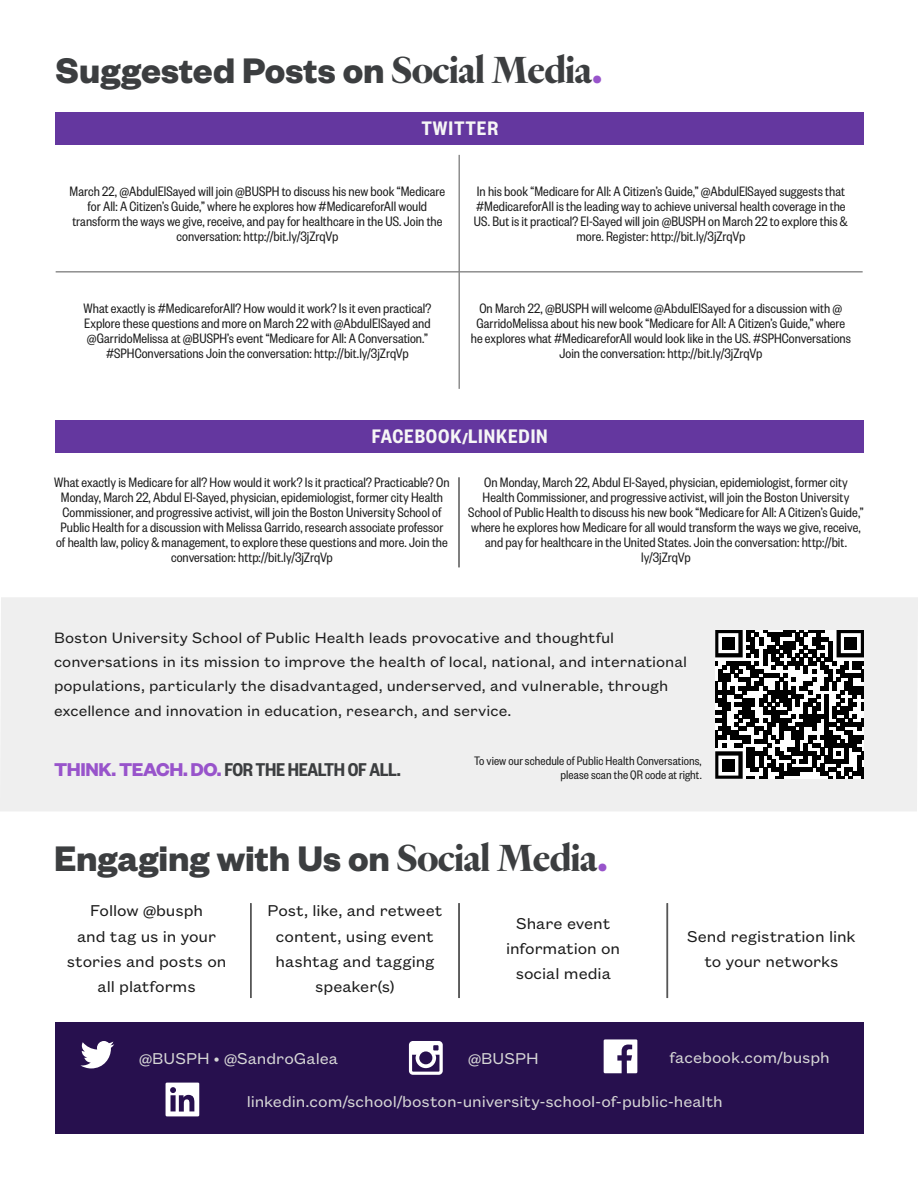
<style>
.page{position:relative;width:918px;height:1188px;background:#fff}
.page>*{position:absolute;margin:0;border:0;box-sizing:border-box;transform-origin:0 0}
.t1{font:700 39px "Founders Grotesk";color:#3c3e40}
.t2{font:600 21.45px "Founders Grotesk Cond";letter-spacing:.04em;color:#f6f6f6}
.t3{font:600 20.4px "Founders Grotesk Cond";letter-spacing:-.02em;color:#3c3e40}
.t4{font:17.25px/25px "Founders Grotesk Text";letter-spacing:-.005em;color:#1c1c1c;text-align:center}
.t5{font:17.25px "Founders Grotesk Text";color:#d6d6d6}
.t6{font:16.5px/24.3px "Founders Grotesk Text";color:#1c1c1c}
.t7{font:15px/15px "Founders Grotesk Cond";color:#1c1c1c;text-align:center}
.t8{font:13.5px/13.5px "Founders Grotesk Cond";letter-spacing:.005em;color:#1c1c1c;text-align:right}
.s1{font-family:"Heldane Display"}
.s2{font-family:"Heldane Display";color:#9854cb}
.s3{font-family:"Founders Grotesk";font-weight:700;font-size:15.3px}
.s4{font-family:"Founders Grotesk";font-weight:700;color:#9854cb}
.s5{font-family:"Founders Grotesk"}
</style>
<div class="page">
<div style="left:0;top:597px;width:918px;height:214px;background:#efefef"></div>
<hr style="left:250px;top:903px;width:2px;height:95px;background:#565656">
<hr style="left:458px;top:903px;width:2px;height:95px;background:#565656">
<hr style="left:667px;top:903px;width:1px;height:95px;background:#565656">
<div style="left:56px;top:1023px;width:808px;height:111px;background:#27104e"></div>
<svg style="left:166px;top:1083px;width:33px;height:33px"></svg>
<svg style="left:604px;top:1039px;width:33px;height:34px"></svg>
<svg style="left:409px;top:1041px;width:34px;height:34px"></svg>
<svg style="left:80px;top:1041px;width:34px;height:27px"></svg>
<svg style="left:715px;top:630px;width:149px;height:149px"></svg>
<div style="left:722px;top:637px;width:13px;height:12px;background:#000"></div>
<div style="left:845px;top:637px;width:12px;height:12px;background:#000"></div>
<div style="left:722px;top:759px;width:13px;height:13px;background:#000"></div>
<hr style="left:459px;top:155px;width:1px;height:116px;background:#565656">
<hr style="left:56px;top:271px;width:403px;height:1px;background:#565656">
<hr style="left:459px;top:271px;width:404px;height:1px;background:#565656">
<hr style="left:459px;top:272px;width:1px;height:117px;background:#565656">
<hr style="left:459px;top:477px;width:1px;height:90px;background:#565656">
<div style="left:56px;top:112px;width:808px;height:32px;background:#64379f"></div>
<div style="left:56px;top:420px;width:808px;height:32px;background:#64379f"></div>
<p class="t1" style="left:56px;top:45px;width:548px">Suggested Posts on <span class="s1">Social Media</span><span class="s2">.</span></p>
<p class="t2" style="left:421px;top:115px;width:78px">TWITTER</p>
<p class="t7" style="left:70px;top:183px;width:377px">March 22, @AbdulElSayed will join @BUSPH to discuss his new book “Medicare for All: A Citizen’s Guide,” where he explores how #MedicareforAll would transform the ways we give, receive, and pay for healthcare in the US. Join the conversation: http://bit.ly/3jZrqVp</p>
<p class="t7" style="left:474px;top:183px;width:375px">In his book “Medicare for All: A Citizen’s Guide,” @AbdulElSayed suggests that #MedicareforAll is the leading way to achieve universal health coverage in the US. But is it practical? El-Sayed will join @BUSPH on March 22 to explore this &amp; more. Register: http://bit.ly/3jZrqVp</p>
<p class="t7" style="left:84px;top:300px;width:349px">What exactly is #MedicareforAll? How would it work? Is it even practical?<br>Explore these questions and more on March 22 with @AbdulElSayed and @GarridoMelissa at @BUSPH’s event “Medicare for All: A Conversation.” #SPHConversations Join the conversation: http://bit.ly/3jZrqVp</p>
<p class="t7" style="left:471px;top:300px;width:382px">On March 22, @BUSPH will welcome @AbdulElSayed for a discussion with @ GarridoMelissa about his new book “Medicare for All: A Citizen’s Guide,” where he explores what #MedicareforAll would look like in the US. #SPHConversations Join the conversation: http://bit.ly/3jZrqVp</p>
<p class="t2" style="left:372px;top:423px;width:177px">FACEBOOK<span class="s3">/</span>LINKEDIN</p>
<p class="t7" style="left:54px;top:474px;width:397px">What exactly is Medicare for all? How would it work? Is it practical? Practicable? On Monday, March 22, Abdul El-Sayed, physician, epidemiologist, former city Health Commissioner, and progressive activist, will join the Boston University School of Public Health for a discussion with Melissa Garrido, research associate professor of health law, policy &amp; management, to explore these questions and more. Join the conversation: http://bit.ly/3jZrqVp</p>
<p class="t7" style="left:468px;top:474px;width:397px">On Monday, March 22, Abdul El-Sayed, physician, epidemiologist, former city Health Commissioner, and progressive activist, will join the Boston University School of Public Health to discuss his new book “Medicare for All: A Citizen’s Guide,” where he explores how Medicare for all would transform the ways we give, receive, and pay for healthcare in the United States. Join the conversation: http://bit. ly/3jZrqVp</p>
<p class="t6" style="left:54px;top:624px;width:635px">Boston University School of Public Health leads provocative and thoughtful conversations in its mission to improve the health of local, national, and international populations, particularly the disadvantaged, underserved, and vulnerable, through excellence and innovation in education, research, and service.</p>
<p class="t3" style="left:54px;top:757px;width:349px"><span class="s4">THINK. TEACH. DO.</span> FOR THE HEALTH OF ALL.</p>
<p class="t8" style="left:474px;top:754px;width:229px">To view our schedule of Public Health Conversations, please scan the QR code at right.</p>
<p class="t1" style="left:54px;top:834px;width:555px">Engaging with Us on <span class="s1">Social Media</span><span class="s2">.</span></p>
<p class="t4" style="left:67px;top:897px;width:161px">Follow <span class="s5">@</span>busph<br>and tag us in your stories and posts on all platforms</p>
<p class="t4" style="left:268px;top:897px;width:176px">Post, like, and retweet content, using event hashtag and tagging speaker<span class="s5">(</span>s<span class="s5">)</span></p>
<p class="t4" style="left:506px;top:910px;width:116px">Share event information on social media</p>
<p class="t4" style="left:687px;top:922px;width:170px">Send registration link to your networks</p>
<p class="t5" style="left:468px;top:1047px;width:72px"><span class="s5">@</span>BUSPH</p>
<p class="t5" style="left:670px;top:1046px;width:162px">facebook.com<span class="s5">/</span>busph</p>
<p class="t5" style="left:139px;top:1047px;width:200px"><span class="s5">@</span>BUSPH <span class="s5">• @</span>SandroGalea</p>
<p class="t5" style="left:247px;top:1090px;width:478px">linkedin.com<span class="s5">/</span>school<span class="s5">/</span>boston-university-school-of-public-health</p>
</div>
